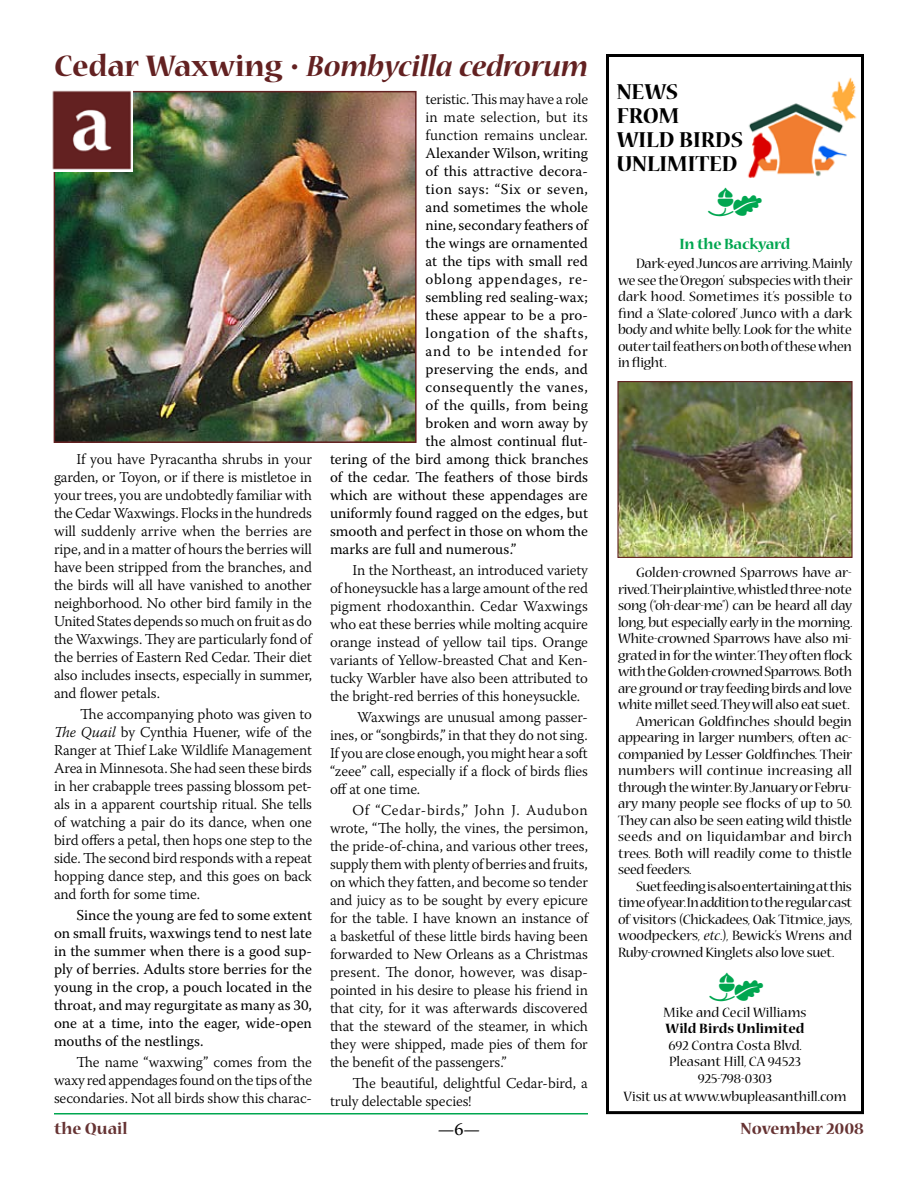
<style>
.page{position:relative;width:918px;height:1188px;background:#fff}
.page>*{position:absolute;margin:0;border:0;box-sizing:border-box;transform-origin:0 0}
.t1{font:45px "Type Embellishments One Let Plain";color:#00a650}
.t2{font:italic 700 33px "Nueva Std";letter-spacing:-.005em;color:#632121}
.t3{font:700 24px/24px "Nueva Std";color:#000}
.t4{font:700 18px "Nueva Std";color:#633}
.t5{font:18px "Warnock Pro";color:#000}
.t6{font:700 16.5px "Nueva Std";letter-spacing:-.02em;color:#00a650}
.t7{font:300 15px/18px "Warnock Pro";letter-spacing:-.01em;color:#000;text-align:justify}
.t8{font:15px/16.5px "Nueva Std";letter-spacing:-.02em;color:#000;text-align:justify}
.t9{font:15px/18px "Warnock Pro";color:#000;text-align:justify}
.t10{font:15px/16.5px "Nueva Std";color:#000;text-align:center}
.t11{font:15px "Warnock Pro";letter-spacing:.03em;color:#000}
.t12{font:15px "Nueva Std";letter-spacing:.015em;color:#000}
.t13{font:15px "Nueva Std";letter-spacing:.02em;color:#000}
.t14{font:15px "Warnock Pro";letter-spacing:.04em;color:#000}
.t15{font:15px "Warnock Pro";letter-spacing:.045em;color:#000}
.t16{font:15px "Warnock Pro";letter-spacing:.055em;color:#000}
.t17{font:700 15px "Nueva Std";color:#000}
.s1{font-style:normal}
.s2{font-style:italic}
</style>
<div class="page">
<hr style="left:54px;top:1113px;width:810px;height:1px;background:#00a650">
<svg style="left:588px;top:1113px;width:276px;height:2px"></svg>
<img style="left:57px;top:94px;width:357px;height:346px">
<div style="left:54px;top:91px;width:363px;height:352px;border:2px solid #632121"></div>
<img style="left:52px;top:90px;width:80px;height:81px">
<img style="left:747px;top:77px;width:110px;height:101px">
<div style="left:606px;top:54px;width:258px;height:1060px;border:3px solid #000"></div>
<img style="left:619px;top:383px;width:232px;height:173px">
<div style="left:617px;top:381px;width:236px;height:177px;border:1px solid #632121"></div>
<h2 class="t2" style="left:54px;top:52px;width:535px"><span class="s1">Cedar Waxwing •</span> Bombycilla cedrorum</h2>
<p class="t7" style="left:54px;top:449px;width:260px;text-indent:22px">If you have Pyracantha shrubs in your garden, or Toyon, or if there is mistletoe in your trees, you are undobtedly familiar with the Cedar Waxwings. Flocks in the hundreds will suddenly arrive when the berries are ripe, and in a matter of hours the berries will have been stripped from the branches, and the birds will all have vanished to another neighborhood. No other bird family in the United States depends so much on fruit as do the Waxwings. They are particularly fond of the berries of Eastern Red Cedar. Their diet also includes insects, especially in summer, and flower petals.</p>
<p class="t7" style="left:54px;top:704px;width:260px;text-indent:26px">The accompanying photo was given to <span class="s2">The Quail</span> by Cynthia Huener, wife of the Ranger at Thief Lake Wildlife Management Area in Minnesota. She had seen these birds in her crabapple trees passing blossom pet&shy;als in a apparent courtship ritual. She tells of watching a pair do its dance, when one bird offers a petal, then hops one step to the side. The second bird responds with a repeat hopping dance step, and this goes on back and forth for some time.</p>
<p class="t9" style="left:54px;top:905px;width:260px;text-indent:22px">Since the young are fed to some extent on small fruits, waxwings tend to nest late in the summer when there is a good sup&shy;ply of berries. Adults store berries for the young in the crop, a pouch located in the throat, and may regurgitate as many as 30, one at a time, into the eager, wide-open mouths of the nestlings.</p>
<p class="t7" style="left:54px;top:1052px;width:260px;text-indent:22px">The name “waxwing” comes from the waxy red appendages found on the tips of the secondaries. Not all birds show this charac-</p>
<p class="t7" style="left:426px;top:90px;width:164px">teristic. This may have a role in mate selection, but its function remains unclear.</p>
<p class="t9" style="left:426px;top:144px;width:164px">Alexander Wilson, writing</p>
<p class="t9" style="left:426px;top:162px;width:164px">of this attractive decora-</p>
<p class="t11" style="left:426px;top:180px;width:164px">tion says: “Six or seven,</p>
<p class="t9" style="left:426px;top:198px;width:164px">and sometimes the whole</p>
<p class="t9" style="left:426px;top:216px;width:164px">nine, secondary feathers of</p>
<p class="t9" style="left:426px;top:234px;width:164px">the wings are ornamented</p>
<p class="t9" style="left:426px;top:252px;width:164px">at the tips with small red</p>
<p class="t15" style="left:426px;top:270px;width:164px">oblong appendages, re-</p>
<p class="t9" style="left:426px;top:288px;width:164px">sembling red sealing-wax;</p>
<p class="t9" style="left:426px;top:306px;width:164px">these appear to be a pro-</p>
<p class="t14" style="left:426px;top:324px;width:164px">longation of the shafts,</p>
<p class="t16" style="left:426px;top:342px;width:164px">and to be intended for</p>
<p class="t9" style="left:426px;top:360px;width:164px">preserving the ends, and</p>
<p class="t11" style="left:426px;top:378px;width:164px">consequently the vanes,</p>
<p class="t9" style="left:426px;top:396px;width:164px">of the quills, from being</p>
<p class="t9" style="left:426px;top:414px;width:164px">broken and worn away by</p>
<p class="t9" style="left:426px;top:432px;width:164px">the almost continual flut-</p>
<p class="t9" style="left:330px;top:450px;width:260px">tering of the bird among thick branches</p>
<p class="t9" style="left:330px;top:468px;width:260px">of the cedar. The feathers of those birds</p>
<p class="t9" style="left:330px;top:486px;width:259px">which are without these appendages are</p>
<p class="t9" style="left:330px;top:504px;width:259px">uniformly found ragged on the edges, but</p>
<p class="t9" style="left:330px;top:522px;width:260px">smooth and perfect in those on whom the</p>
<p class="t9" style="left:330px;top:540px;width:188px">marks are full and numerous.”</p>
<p class="t7" style="left:330px;top:561px;width:260px;text-indent:22px">In the Northeast, an introduced variety of honeysuckle has a large amount of the red pigment rhodoxanthin. Cedar Waxwings who eat these berries while molting acquire orange instead of yellow tail tips. Orange variants of Yellow-breasted Chat and Ken&shy;tucky Warbler have also been attributed to the bright-red berries of this honeysuckle.</p>
<p class="t7" style="left:330px;top:708px;width:260px;text-indent:27px">Waxwings are unusual among passer&shy;ines, or “songbirds,” in that they do not sing.<br>If you are close enough, you might hear a soft “zeee” call, especially if a flock of birds flies off at one time.</p>
<p class="t7" style="left:330px;top:801px;width:260px;text-indent:22px">Of “Cedar-birds,” John J. Audubon wrote, “The holly, the vines, the persimon, the pride-of-china, and various other trees, supply them with plenty of berries and fruits, on which they fatten, and become so tender and juicy as to be sought by every epicure for the table. I have known an instance of a basketful of these little birds having been forwarded to New Orleans as a Christmas present. The donor, however, was disap&shy;pointed in his desire to please his friend in that city, for it was afterwards discovered that the steward of the steamer, in which they were shipped, made pies of them for the benefit of the passengers.”</p>
<p class="t7" style="left:330px;top:1074px;width:259px;text-indent:22px">The beautiful, delightful Cedar-bird, a truly delectable species!</p>
<h3 class="t3" style="left:617px;top:80px;width:128px">NEWS<br>FROM<br>WILD BIRDS<br>UNLIMITED</h3>
<h1 class="t1" style="left:706px;top:184px;width:59px">m</h1>
<p class="t6" style="left:680px;top:236px;width:112px">In the Backyard</p>
<p class="t8" style="left:618px;top:256px;width:236px;text-indent:18px">Dark-eyed Juncos are arriving. Mainly we see the ‘Oregon’ subspecies with their dark hood. Sometimes it’s possible to find a ‘Slate-colored’ Junco with a dark body and white belly. Look for the white outer tail feathers on both of these when in flight.</p>
<p class="t8" style="left:636px;top:565px;width:218px">Golden-crowned Sparrows have ar-</p>
<p class="t8" style="left:618px;top:582px;width:235px">rived. Their plaintive, whistled three-note</p>
<p class="t8" style="left:618px;top:598px;width:236px">song (“oh-dear-me”) can be heard all day</p>
<p class="t8" style="left:618px;top:615px;width:236px">long, but especially early in the morning.</p>
<p class="t8" style="left:618px;top:631px;width:236px">White-crowned Sparrows have also mi-</p>
<p class="t8" style="left:618px;top:648px;width:236px">grated in for the winter. They often flock</p>
<p class="t8" style="left:618px;top:664px;width:236px">with the Golden-crowned Sparrows. Both</p>
<p class="t8" style="left:618px;top:681px;width:236px">are ground or tray feeding birds and love</p>
<p class="t8" style="left:618px;top:697px;width:233px">white millet seed. They will also eat suet.</p>
<p class="t8" style="left:636px;top:714px;width:217px">American Goldfinches should begin</p>
<p class="t8" style="left:618px;top:730px;width:236px">appearing in larger numbers, often ac-</p>
<p class="t8" style="left:618px;top:747px;width:236px">companied by Lesser Goldfinches. Their</p>
<p class="t12" style="left:618px;top:764px;width:236px">numbers will continue increasing all</p>
<p class="t8" style="left:618px;top:780px;width:236px">through the winter. By January or Febru-</p>
<p class="t8" style="left:618px;top:796px;width:236px">ary many people see flocks of up to 50.</p>
<p class="t8" style="left:618px;top:813px;width:236px">They can also be seen eating wild thistle</p>
<p class="t13" style="left:618px;top:830px;width:236px">seeds and on liquidambar and birch</p>
<p class="t8" style="left:618px;top:846px;width:236px">trees. Both will readily come to thistle</p>
<p class="t8" style="left:618px;top:862px;width:75px">seed feeders.</p>
<p class="t8" style="left:636px;top:879px;width:217px">Suet feeding is also entertaining at this</p>
<p class="t8" style="left:618px;top:895px;width:236px">time of year.In addition to the regular cast</p>
<p class="t8" style="left:618px;top:912px;width:236px">of visitors (Chickadees, Oak Titmice, jays,</p>
<p class="t8" style="left:618px;top:928px;width:236px">woodpeckers, <span class="s2">etc</span>.), Bewick’s Wrens and</p>
<p class="t8" style="left:618px;top:945px;width:218px">Ruby-crowned Kinglets also love suet.</p>
<h1 class="t1" style="left:708px;top:969px;width:59px">m</h1>
<p class="t17" style="left:665px;top:1022px;width:141px">Wild Birds Unlimited</p>
<p class="t10" style="left:668px;top:1038px;width:135px">692 Contra Costa Blvd.<br>Pleasant Hill, CA 94523<br>925-798-0303</p>
<p class="t8" style="left:623px;top:1089px;width:225px">Visit us at www.wbupleasanthill.com</p>
<p class="t10" style="left:664px;top:1005px;width:144px">Mike and Cecil Williams</p>
<p class="t4" style="left:54px;top:1120px;width:75px">the Quail</p>
<p class="t5" style="left:438px;top:1118px;width:44px">— —</p>
<p class="t4" style="left:741px;top:1120px;width:125px">November 2008</p>
</div>
